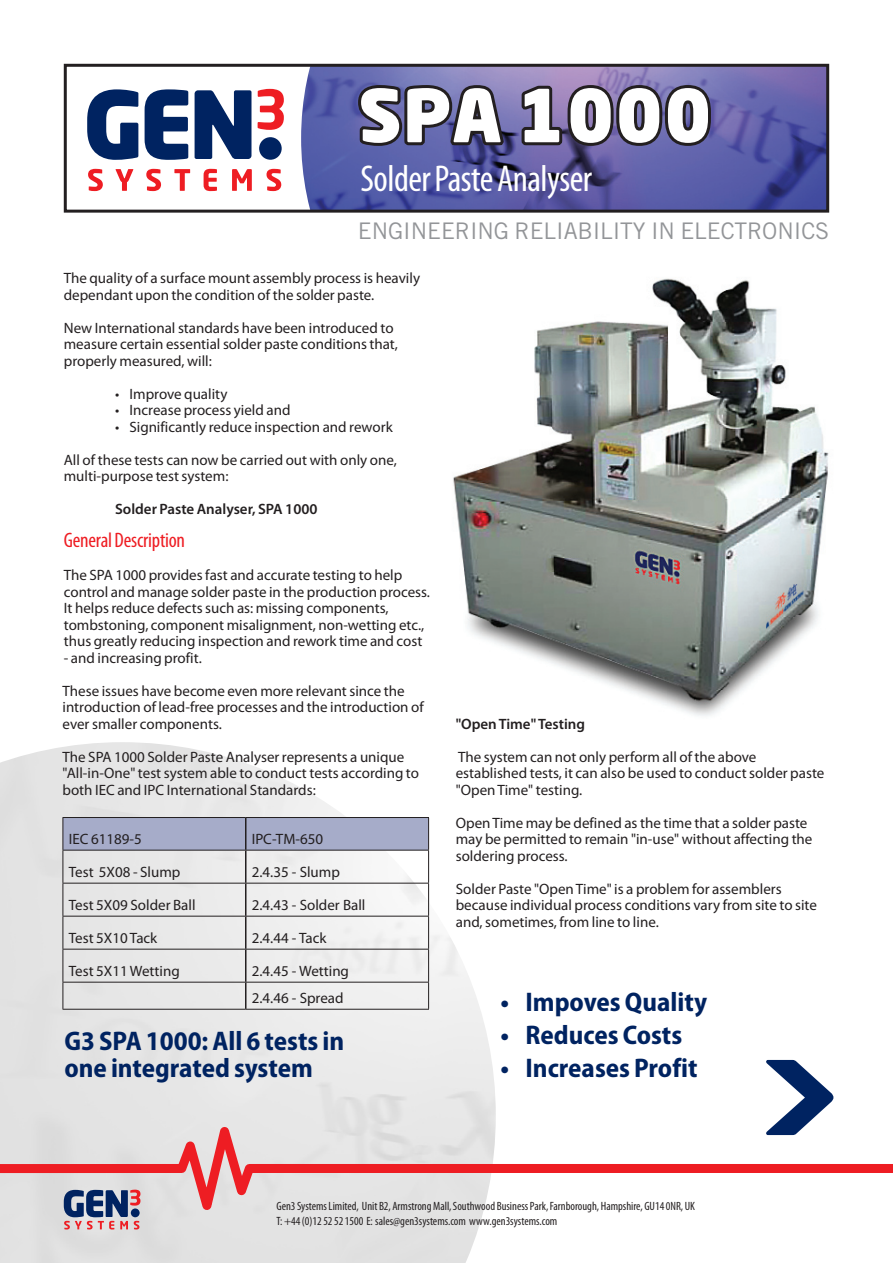
<style>
.page{position:relative;width:893px;height:1263px;background:#fff}
.page>*{position:absolute;margin:0;border:0;box-sizing:border-box;transform-origin:0 0}
.t1{font:900 72px "Neo Sans Std";letter-spacing:.01em;color:#fff}
.Head_28pt_B{font:condensed 37.5px "Myriad Pro";letter-spacing:-.015em;color:#fff}
.t2{font:700 semi-condensed 27px/27px "Myriad Pro";color:#002361}
.t3{font:22.8px "Trade Gothic";letter-spacing:-.005em;color:#939598}
.Head_14pt_B{font:condensed 21px "Myriad Pro";letter-spacing:-.01em;color:#ee1d23}
.Head_14pt_B-2{font:15px/16.5px "Myriad Pro";color:#231f20}
.Head_14pt_B-3{font:600 15px "Myriad Pro";color:#231f20}
.Head_14pt_B-4{font:condensed 12px "Myriad Pro";color:#231f20}
</style>
<div class="page">
<img style="left:301px;top:68px;width:524px;height:141px">
<div style="left:64px;top:64px;width:765px;height:149px;border:3px solid #231f20"></div>
<svg style="left:87px;top:89px;width:51px;height:71px"></svg>
<svg style="left:145px;top:89px;width:43px;height:71px"></svg>
<svg style="left:195px;top:90px;width:56px;height:69px"></svg>
<svg style="left:258px;top:89px;width:26px;height:41px"></svg>
<svg style="left:88px;top:169px;width:15px;height:22px"></svg>
<svg style="left:116px;top:169px;width:17px;height:22px"></svg>
<svg style="left:146px;top:169px;width:15px;height:22px"></svg>
<svg style="left:174px;top:169px;width:16px;height:22px"></svg>
<svg style="left:204px;top:169px;width:13px;height:22px"></svg>
<svg style="left:232px;top:169px;width:20px;height:22px"></svg>
<svg style="left:267px;top:169px;width:14px;height:22px"></svg>
<div style="left:259px;top:137px;width:23px;height:23px;background:#002361;border-radius:50%"></div>
<svg style="left:0;top:1096px;width:893px;height:145px"></svg>
<svg style="left:766px;top:1060px;width:67px;height:75px"></svg>
<img style="left:453px;top:278px;width:376px;height:438px">
<svg style="left:355px;top:82px;width:151px;height:68px;background:#4f4e77"></svg>
<svg style="left:517px;top:82px;width:197px;height:67px;background:#5b5379"></svg>
<div style="left:64px;top:818px;width:364px;height:32px;background:#a6acc9"></div>
<hr style="left:245px;top:818px;width:1px;height:32px;background:#231f20">
<hr style="left:245px;top:850px;width:1px;height:33px;background:#231f20">
<hr style="left:245px;top:883px;width:1px;height:33px;background:#231f20">
<hr style="left:245px;top:916px;width:1px;height:33px;background:#231f20">
<hr style="left:245px;top:949px;width:1px;height:33px;background:#231f20">
<svg style="left:245px;top:983px;width:1px;height:26px"></svg>
<hr style="left:63px;top:817px;width:183px;height:1px;background:#231f20">
<hr style="left:63px;top:818px;width:1px;height:32px;background:#231f20">
<hr style="left:246px;top:817px;width:183px;height:1px;background:#231f20">
<hr style="left:428px;top:818px;width:1px;height:32px;background:#231f20">
<hr style="left:63px;top:850px;width:183px;height:1px;background:#231f20">
<hr style="left:63px;top:850px;width:1px;height:33px;background:#231f20">
<hr style="left:246px;top:850px;width:183px;height:1px;background:#231f20">
<hr style="left:428px;top:850px;width:1px;height:33px;background:#231f20">
<hr style="left:63px;top:883px;width:183px;height:1px;background:#231f20">
<hr style="left:63px;top:883px;width:1px;height:33px;background:#231f20">
<hr style="left:246px;top:883px;width:183px;height:1px;background:#231f20">
<hr style="left:428px;top:883px;width:1px;height:33px;background:#231f20">
<hr style="left:63px;top:916px;width:183px;height:1px;background:#231f20">
<hr style="left:63px;top:916px;width:1px;height:33px;background:#231f20">
<hr style="left:246px;top:916px;width:183px;height:1px;background:#231f20">
<hr style="left:428px;top:916px;width:1px;height:33px;background:#231f20">
<hr style="left:63px;top:949px;width:183px;height:1px;background:#231f20">
<hr style="left:63px;top:949px;width:1px;height:33px;background:#231f20">
<hr style="left:246px;top:949px;width:183px;height:1px;background:#231f20">
<hr style="left:428px;top:949px;width:1px;height:33px;background:#231f20">
<hr style="left:63px;top:982px;width:183px;height:1px;background:#231f20">
<svg style="left:63px;top:982px;width:1px;height:27px"></svg>
<hr style="left:246px;top:982px;width:183px;height:1px;background:#231f20">
<svg style="left:428px;top:982px;width:1px;height:27px"></svg>
<hr style="left:63px;top:1009px;width:183px;height:1px;background:#231f20">
<hr style="left:246px;top:1009px;width:183px;height:1px;background:#231f20">
<p class="t1" style="left:358px;top:68px;width:355px">SPA 1000</p>
<p class="Head_28pt_B" style="left:360px;top:156px;width:233px">Solder Paste Analyser</p>
<p class="t3" style="left:358px;top:217px;width:473px">ENGINEERING RELIABILITY IN ELECTRONICS</p>
<p class="Head_14pt_B-2" style="left:64px;top:270px;width:358px">The quality of a surface mount assembly process is heavily dependant upon the condition of the solder paste.</p>
<p class="Head_14pt_B-2" style="left:64px;top:320px;width:336px">New International standards have been introduced to measure certain essential solder paste conditions that, properly measured, will:</p>
<p class="Head_14pt_B-2" style="left:115px;top:386px;width:114px">• Improve quality</p>
<p class="Head_14pt_B-2" style="left:115px;top:402px;width:177px">• Increase process yield and</p>
<p class="Head_14pt_B-2" style="left:115px;top:419px;width:279px">• Significantly reduce inspection and rework</p>
<p class="Head_14pt_B-2" style="left:64px;top:452px;width:335px">All of these tests can now be carried out with only one, multi-purpose test system:</p>
<p class="Head_14pt_B-3" style="left:115px;top:501px;width:204px">Solder Paste Analyser, SPA 1000</p>
<p class="Head_14pt_B" style="left:64px;top:527px;width:123px">General Description</p>
<p class="Head_14pt_B-2" style="left:64px;top:567px;width:368px">The SPA 1000 provides fast and accurate testing to help control and manage solder paste in the production process.<br>It helps reduce defects such as: missing components, tombstoning, component misalignment, non-wetting etc., thus greatly reducing inspection and rework time and cost</p>
<p class="Head_14pt_B-2" style="left:64px;top:650px;width:139px">- and increasing profit.</p>
<p class="Head_14pt_B-2" style="left:63px;top:683px;width:363px">These issues have become even more relevant since the introduction of lead-free processes and the introduction of ever smaller components.</p>
<p class="Head_14pt_B-2" style="left:63px;top:749px;width:358px">The SPA 1000 Solder Paste Analyser represents a unique "All-in-One" test system able to conduct tests according to both IEC and IPC International Standards:</p>
<p class="Head_14pt_B-2" style="left:69px;top:831px;width:74px">IEC 61189-5</p>
<p class="Head_14pt_B-2" style="left:252px;top:831px;width:73px">IPC-TM-650</p>
<p class="Head_14pt_B-2" style="left:69px;top:864px;width:113px">Test 5X08 - Slump</p>
<p class="Head_14pt_B-2" style="left:252px;top:864px;width:90px">2.4.35 - Slump</p>
<p class="Head_14pt_B-2" style="left:69px;top:897px;width:128px">Test 5X09 Solder Ball</p>
<p class="Head_14pt_B-2" style="left:252px;top:897px;width:115px">2.4.43 - Solder Ball</p>
<p class="Head_14pt_B-2" style="left:69px;top:930px;width:90px">Test 5X10 Tack</p>
<p class="Head_14pt_B-2" style="left:252px;top:930px;width:76px">2.4.44 - Tack</p>
<p class="Head_14pt_B-2" style="left:69px;top:963px;width:112px">Test 5X11 Wetting</p>
<p class="Head_14pt_B-2" style="left:252px;top:963px;width:99px">2.4.45 - Wetting</p>
<p class="Head_14pt_B-2" style="left:252px;top:990px;width:93px">2.4.46 - Spread</p>
<p class="t2" style="left:64px;top:1027px;width:281px">G3 SPA 1000: All 6 tests in one integrated system</p>
<p class="Head_14pt_B-3" style="left:456px;top:715px;width:131px">"Open Time" Testing</p>
<p class="Head_14pt_B-2" style="left:456px;top:749px;width:370px">The system can not only perform all of the above established tests, it can also be used to conduct solder paste "Open Time" testing.</p>
<p class="Head_14pt_B-2" style="left:456px;top:815px;width:358px">Open Time may be defined as the time that a solder paste may be permitted to remain "in-use" without affecting the soldering process.</p>
<p class="Head_14pt_B-2" style="left:456px;top:881px;width:363px">Solder Paste "Open Time" is a problem for assemblers because individual process conditions vary from site to site and, sometimes, from line to line.</p>
<p class="t2" style="left:501px;top:989px;width:208px">• Impoves Quality</p>
<p class="t2" style="left:501px;top:1022px;width:183px">• Reduces Costs</p>
<p class="t2" style="left:501px;top:1055px;width:199px">• Increases Profit</p>
<p class="Head_14pt_B-4" style="left:276px;top:1198px;width:420px">Gen3 Systems Limited, Unit B2, Armstrong Mall, Southwood Business Park, Farnborough, Hampshire, GU14 0NR, UK</p>
<p class="Head_14pt_B-4" style="left:276px;top:1213px;width:282px">T: +44 (0)12 52 52 1500 E: sales@gen3systems.com www.gen3systems.com</p>
</div>
